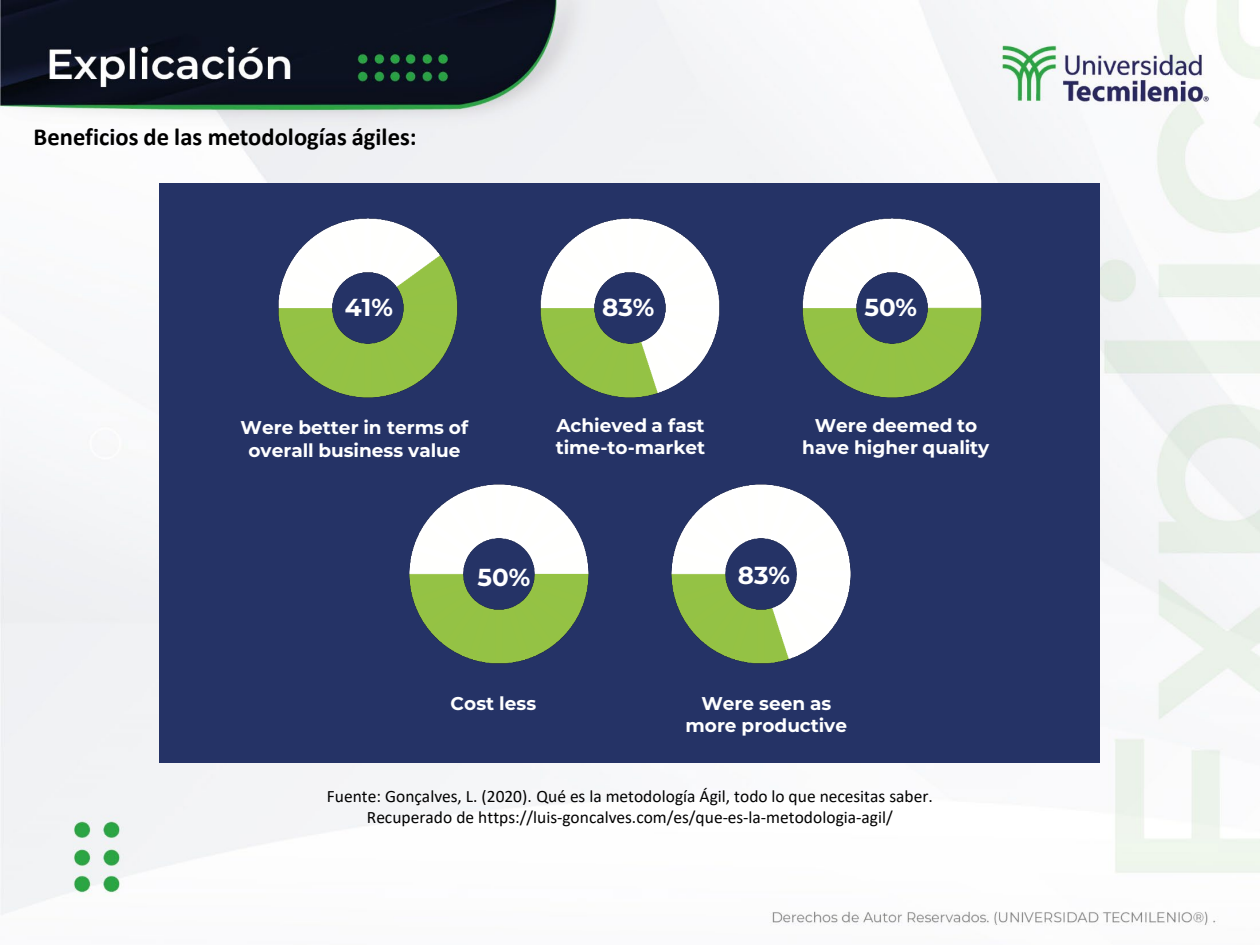
<style>
.page{position:relative;width:1260px;height:945px;background:#fff}
.page>*{position:absolute;margin:0;border:0;box-sizing:border-box;transform-origin:0 0}
.t1{font:700 24.5px "Calibri";color:#000}
.t2{font:700 24.5px "Montserrat";letter-spacing:.005em;color:#fff}
.t3{font:700 18.55px/22.1px "Montserrat";color:#fff;text-align:center}
.t4{font:17.5px/21px "Calibri";color:#000;text-align:center}
</style>
<div class="page">
<img style="left:0;top:0;width:1260px;height:926px">
<div style="left:160px;top:183px;width:940px;height:579px;background:#253366"></div>
<img style="left:278px;top:218px;width:704px;height:446px">
<p class="t1" style="left:34px;top:119px;width:385px">Beneficios de las metodologías ágiles:</p>
<p class="t2" style="left:345px;top:290px;width:50px">41%</p>
<p class="t2" style="left:602px;top:290px;width:54px">83%</p>
<p class="t2" style="left:864px;top:290px;width:54px">50%</p>
<p class="t3" style="left:241px;top:416px;width:229px">Were better in terms of overall business value</p>
<p class="t3" style="left:556px;top:414px;width:151px;text-align:left">Achieved a fast time-to-market</p>
<p class="t3" style="left:802px;top:414px;width:189px">Were deemed to have higher quality</p>
<p class="t2" style="left:477px;top:560px;width:54px">50%</p>
<p class="t2" style="left:738px;top:558px;width:54px">83%</p>
<p class="t3" style="left:451px;top:692px;width:87px">Cost less</p>
<p class="t3" style="left:686px;top:692px;width:163px">Were seen as more productive</p>
<p class="t4" style="left:327px;top:785px;width:608px">Fuente: Gonçalves, L. (2020). Qué es la metodología Ágil, todo lo que necesitas saber.<br>Recuperado de https://luis-goncalves.com/es/que-es-la-metodologia-agil/</p>
</div>
